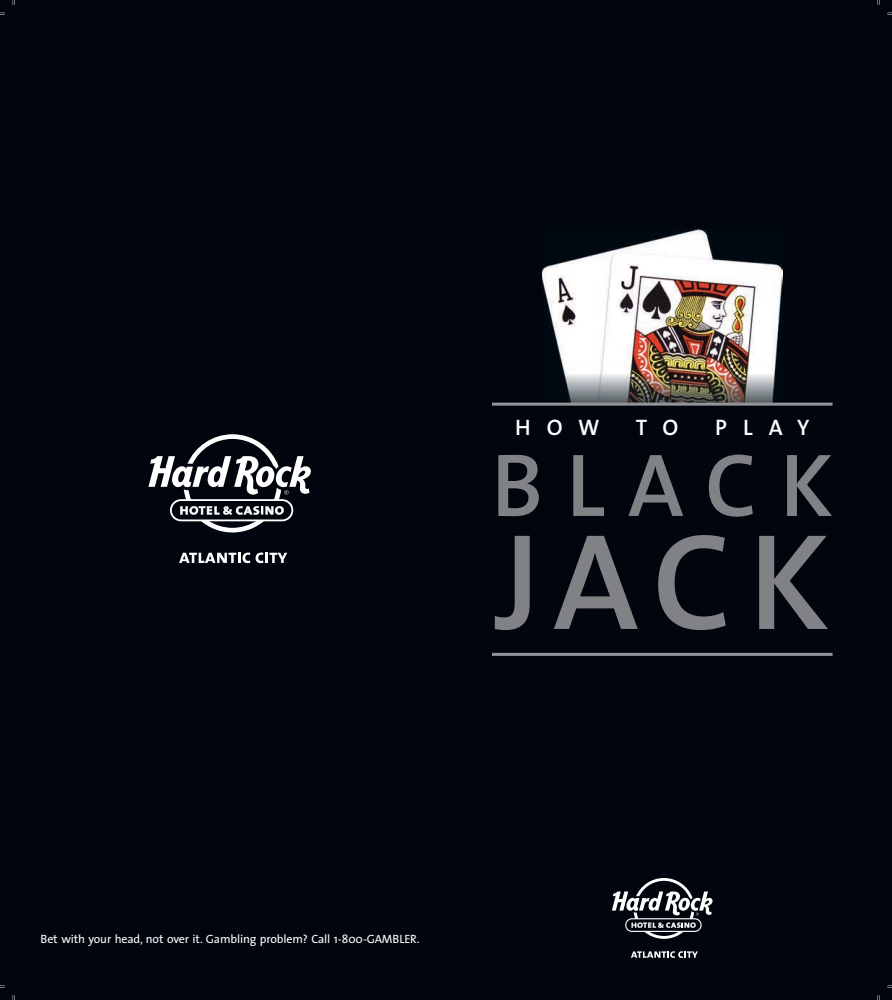
<style>
.page{position:relative;width:892px;height:1000px;background:#fff}
.page>*{position:absolute;margin:0;border:0;box-sizing:border-box;transform-origin:0 0}
.t1{font:600 137.85px "The Sans B6";color:#808285}
.t2{font:600 90px "The Sans";letter-spacing:.255em;color:#808285}
.t3{font:600 22.5px "The Sans";letter-spacing:.715em;color:#fff}
.t4{font:12px "The Sans";letter-spacing:-.01em;color:#fff}
</style>
<div class="page">
<div style="left:432px;top:0;width:459px;height:999px;background:#01060e"></div>
<svg style="left:631px;top:951px;width:66px;height:6px"></svg>
<svg style="left:612px;top:878px;width:100px;height:60px"></svg>
<img style="left:542px;top:229px;width:240px;height:173px">
<hr style="left:491px;top:402px;width:341px;height:3px;background:#939598">
<hr style="left:491px;top:652px;width:341px;height:3px;background:#939598">
<div style="left:0;top:0;width:459px;height:999px;background:#01060e"></div>
<svg style="left:179px;top:552px;width:108px;height:11px"></svg>
<svg style="left:148px;top:434px;width:163px;height:98px"></svg>
<h3 class="t3" style="left:515px;top:408px;width:86px">HOW</h3>
<h3 class="t3" style="left:635px;top:408px;width:44px">T O</h3>
<h3 class="t3" style="left:714px;top:408px;width:96px">PLAY</h3>
<h2 class="t2" style="left:491px;top:410px;width:343px">BLACK</h2>
<h1 class="t1" style="left:494px;top:510px;width:336px">JACK</h1>
<p class="t4" style="left:41px;top:928px;width:380px">Bet with your head, not over it. Gambling problem? Call 1-800-GAMBLER.</p>
</div>
